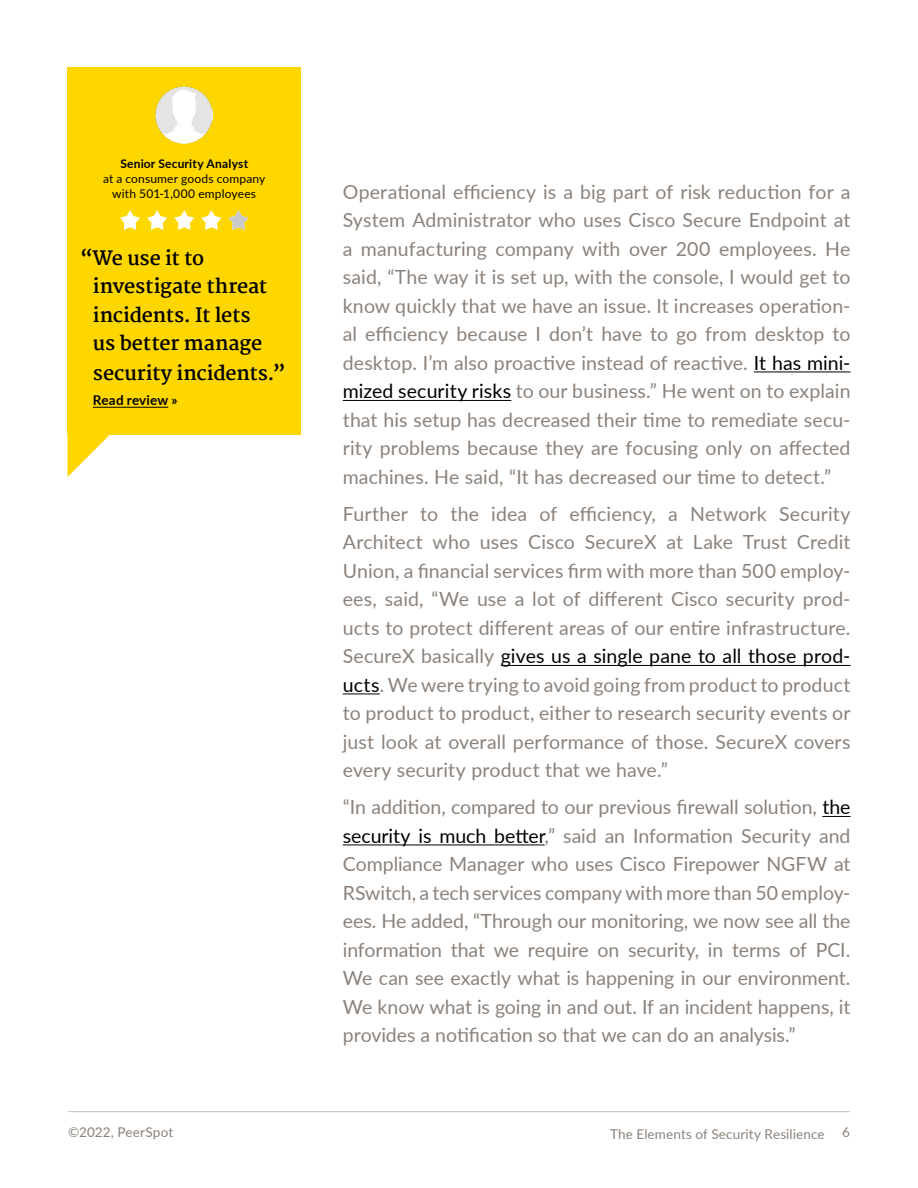
<style>
.page{position:relative;width:918px;height:1188px;background:#fff}
.page>*{position:absolute;margin:0;border:0;box-sizing:border-box;transform-origin:0 0}
.t1{font:19.5px/28.5px "Lato";letter-spacing:.005em;color:#8b827b;text-align:justify}
.t2{font:700 19.5px/29px "Martel";letter-spacing:-.01em;color:#000}
.t3{font:13.5px "Lato";letter-spacing:.01em;color:#8b827b}
.t4{font:700 13.5px "Lato";letter-spacing:.01em;color:#000}
.t5{font:12px/15px "Lato";letter-spacing:.015em;color:#000;text-align:center}
.t6{font:700 12px "Lato";letter-spacing:.015em;color:#000}
.s1{color:#000}
</style>
<div class="page">
<hr style="left:68px;top:1111px;width:782px;height:1px;background:#c5c1bd">
<hr style="left:754px;top:372px;width:97px;height:1px;background:#000">
<hr style="left:343px;top:400px;width:168px;height:1px;background:#000">
<hr style="left:501px;top:665px;width:349px;height:1px;background:#000">
<hr style="left:343px;top:694px;width:37px;height:1px;background:#000">
<svg style="left:822px;top:816px;width:29px;height:1px"></svg>
<hr style="left:343px;top:845px;width:202px;height:1px;background:#000">
<div style="left:68px;top:68px;width:233px;height:367px;background:#ffd700"></div>
<svg style="left:68px;top:435px;width:42px;height:42px"></svg>
<hr style="left:93px;top:407px;width:75px;height:1px;background:#000">
<img style="left:156px;top:86px;width:57px;height:57px">
<svg style="left:120px;top:210px;width:129px;height:20px"></svg>
<p class="t6" style="left:120px;top:155px;width:129px">Senior Security Analyst</p>
<p class="t5" style="left:103px;top:171px;width:164px">at a consumer goods company with 501-1,000 employees</p>
<p class="t2" style="left:93px;top:244px;width:194px;text-indent:-13px">“We use it to investigate threat incidents. It lets<br>us better manage security incidents.”</p>
<p class="t4" style="left:93px;top:390px;width:86px">Read review »</p>
<p class="t1" style="left:343px;top:177px;width:509px">Operational efficiency is a big part of risk reduction for a System Administrator who uses Cisco Secure Endpoint at a manufacturing company with over 200 employees. He said, “The way it is set up, with the console, I would get to know quickly that we have an issue. It increases operation&shy;al efficiency because I don’t have to go from desktop to desktop. I’m also proactive instead of reactive. <span class="s1">It has mini&shy;mized security risks</span> to our business.” He went on to explain that his setup has decreased their time to remediate secu&shy;rity problems because they are focusing only on affected machines. He said, “It has decreased our time to detect.”</p>
<p class="t1" style="left:343px;top:499px;width:509px">Further to the idea of efficiency, a Network Security Architect who uses Cisco SecureX at Lake Trust Credit Union, a financial services firm with more than 500 employ&shy;ees, said, “We use a lot of different Cisco security prod&shy;ucts to protect different areas of our entire infrastructure.<br>SecureX basically <span class="s1">gives us a single pane to all those prod&shy;ucts</span>. We were trying to avoid going from product to product to product to product, either to research security events or just look at overall performance of those. SecureX covers every security product that we have.”</p>
<p class="t1" style="left:343px;top:792px;width:509px">“In addition, compared to our previous firewall solution, <span class="s1">the security is much better</span>,” said an Information Security and Compliance Manager who uses Cisco Firepower NGFW at RSwitch, a tech services company with more than 50 employ&shy;ees. He added, “Through our monitoring, we now see all the information that we require on security, in terms of PCI.<br>We can see exactly what is happening in our environment.<br>We know what is going in and out. If an incident happens, it provides a notification so that we can do an analysis.”</p>
<p class="t3" style="left:68px;top:1122px;width:107px">©2022, PeerSpot</p>
<p class="t3" style="left:610px;top:1124px;width:216px">The Elements of Security Resilience</p>
<p class="t3" style="left:842px;top:1122px;width:9px">6</p>
</div>
